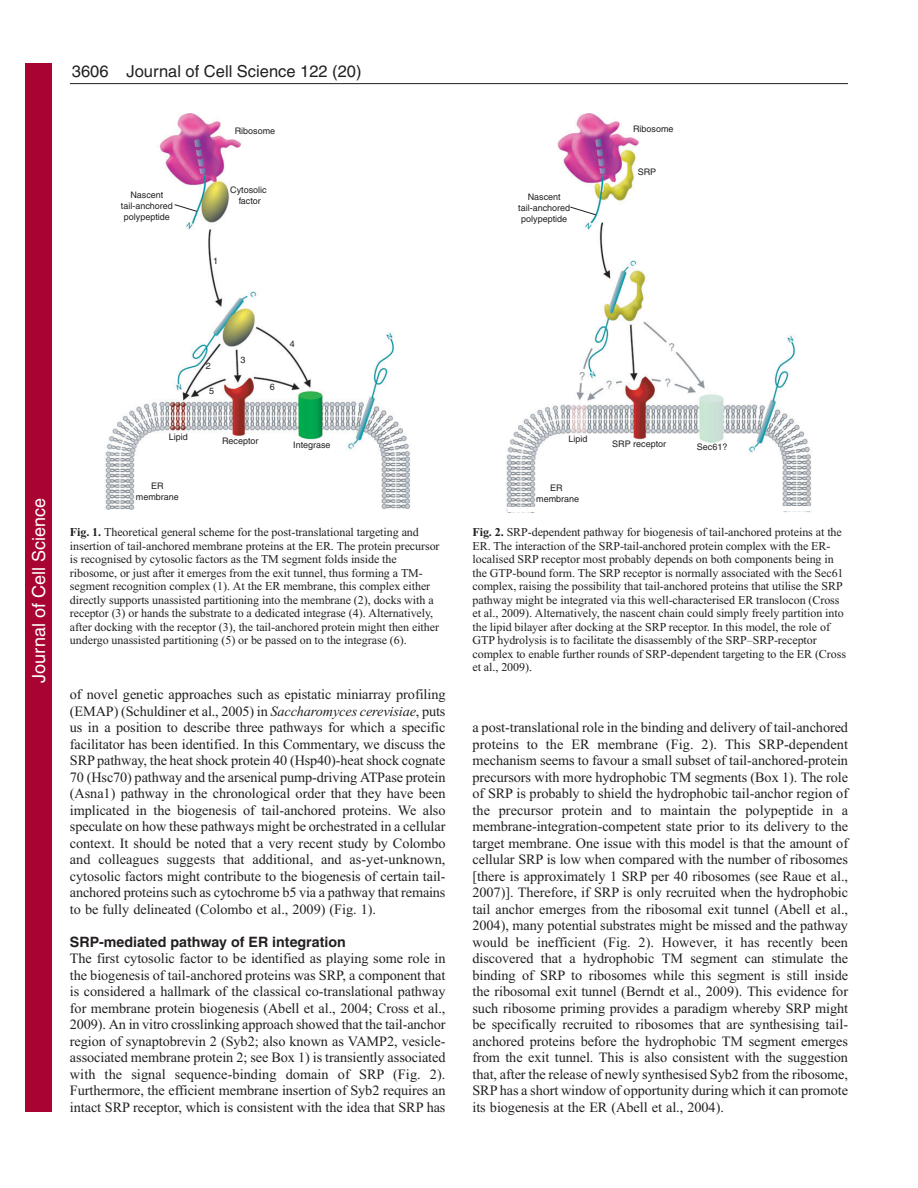
<style>
.page{position:relative;width:918px;height:1188px;background:#fff}
.page>*{position:absolute;margin:0;border:0;box-sizing:border-box;transform-origin:0 0}
.t1{font:18px "Helvetica";color:#fff}
.t2{font:16.5px "Helvetica";color:#231f20}
.t3{font:14.25px/16.5px "Times New Roman";letter-spacing:-.005em;color:#231f20;text-align:justify}
.t4{font:700 14.25px "Helvetica";color:#231f20}
.t5{font:12px/13.5px "Times New Roman";letter-spacing:-.005em;color:#231f20}
.t6{font:9px/10.8px "Helvetica";color:#231f20;text-align:center}
.s1{font-weight:700}
.s2{font-style:italic}
</style>
<div class="page">
<hr style="left:70px;top:83px;width:778px;height:1px;background:#231f20">
<img style="left:104px;top:114px;width:306px;height:395px">
<svg style="left:174px;top:204px;width:24px;height:8px"></svg>
<img style="left:506px;top:114px;width:305px;height:398px">
<svg style="left:570px;top:206px;width:27px;height:10px"></svg>
<div style="left:507px;top:507px;width:30px;height:5px;background:#fff"></div>
<div style="left:782px;top:506px;width:29px;height:5px;background:#fff"></div>
<div style="left:26px;top:64px;width:26px;height:1048px;background:#a90332"></div>
<p class="t2" style="left:72px;top:65px;width:38px">3606</p>
<p class="t2" style="left:127px;top:65px;width:237px">Journal of Cell Science 122 (20)</p>
<p class="t6" style="left:235px;top:127px;width:42px">Ribosome</p>
<p class="t6" style="left:121px;top:190px;width:54px">Nascent tail-anchored polypeptide</p>
<p class="t6" style="left:230px;top:185px;width:38px">Cytosolic factor</p>
<p class="t6" style="left:213px;top:256px;width:7px">1</p>
<p class="t6" style="left:518px;top:192px;width:54px">Nascent tail-anchored polypeptide</p>
<p class="t6" style="left:633px;top:124px;width:42px">Ribosome</p>
<p class="t6" style="left:638px;top:168px;width:20px">SRP</p>
<p class="t1" style="left:28px;top:683px;width:186px;rotate:-90deg">Journal of Cell Science</p>
<p class="t6" style="left:169px;top:432px;width:21px">Lipid</p>
<p class="t6" style="left:136px;top:481px;width:44px">ER membrane</p>
<p class="t6" style="left:206px;top:361px;width:7px">2</p>
<p class="t6" style="left:209px;top:386px;width:7px">5</p>
<p class="t6" style="left:240px;top:355px;width:7px">3</p>
<p class="t6" style="left:270px;top:382px;width:7px">6</p>
<p class="t6" style="left:290px;top:340px;width:7px">4</p>
<p class="t6" style="left:222px;top:437px;width:38px">Receptor</p>
<p class="t6" style="left:293px;top:440px;width:39px">Integrase</p>
<p class="t5" style="left:70px;top:527px;width:371px"><span class="s1">Fig. 1.</span> Theoretical general scheme for the post-translational targeting and insertion of tail-anchored membrane proteins at the ER. The protein precursor is recognised by cytosolic factors as the TM segment folds inside the ribosome, or just after it emerges from the exit tunnel, thus forming a TM&shy;segment recognition complex (1). At the ER membrane, this complex either directly supports unassisted partitioning into the membrane (2), docks with a receptor (3) or hands the substrate to a dedicated integrase (4). Alternatively, after docking with the receptor (3), the tail-anchored protein might then either undergo unassisted partitioning (5) or be passed on to the integrase (6).</p>
<p class="t3" style="left:70px;top:687px;width:377px">of novel genetic approaches such as epistatic miniarray profiling (EMAP) (Schuldiner et al., 2005) in <span class="s2">Saccharomyces cerevisiae</span>, puts us in a position to describe three pathways for which a specific facilitator has been identified. In this Commentary, we discuss the SRP pathway, the heat shock protein 40 (Hsp40)-heat shock cognate 70 (Hsc70) pathway and the arsenical pump-driving ATPase protein (Asna1) pathway in the chronological order that they have been implicated in the biogenesis of tail-anchored proteins. We also speculate on how these pathways might be orchestrated in a cellular context. It should be noted that a very recent study by Colombo and colleagues suggests that additional, and as-yet-unknown, cytosolic factors might contribute to the biogenesis of certain tail&shy;anchored proteins such as cytochrome b5 via a pathway that remains to be fully delineated (Colombo et al., 2009) (Fig. 1).</p>
<p class="t4" style="left:70px;top:936px;width:277px">SRP-mediated pathway of ER integration</p>
<p class="t3" style="left:70px;top:951px;width:377px">The first cytosolic factor to be identified as playing some role in the biogenesis of tail-anchored proteins was SRP, a component that is considered a hallmark of the classical co-translational pathway for membrane protein biogenesis (Abell et al., 2004; Cross et al., 2009). An in vitro crosslinking approach showed that the tail-anchor region of synaptobrevin 2 (Syb2; also known as VAMP2, vesicle&shy;associated membrane protein 2; see Box 1) is transiently associated with the signal sequence-binding domain of SRP (Fig. 2).<br>Furthermore, the efficient membrane insertion of Syb2 requires an intact SRP receptor, which is consistent with the idea that SRP has</p>
<p class="t6" style="left:569px;top:434px;width:21px">Lipid</p>
<p class="t6" style="left:536px;top:483px;width:44px">ER membrane</p>
<p class="t6" style="left:612px;top:440px;width:56px">SRP receptor</p>
<p class="t6" style="left:697px;top:443px;width:32px">Sec61?</p>
<p class="t5" style="left:472px;top:527px;width:375px"><span class="s1">Fig. 2.</span> SRP-dependent pathway for biogenesis of tail-anchored proteins at the ER. The interaction of the SRP-tail-anchored protein complex with the ER&shy;localised SRP receptor most probably depends on both components being in the GTP-bound form. The SRP receptor is normally associated with the Sec61 complex, raising the possibility that tail-anchored proteins that utilise the SRP pathway might be integrated via this well-characterised ER translocon (Cross et al., 2009). Alternatively, the nascent chain could simply freely partition into the lipid bilayer after docking at the SRP receptor. In this model, the role of GTP hydrolysis is to facilitate the disassembly of the SRP–SRP-receptor complex to enable further rounds of SRP-dependent targeting to the ER (Cross et al., 2009).</p>
<p class="t3" style="left:472px;top:720px;width:377px">a post-translational role in the binding and delivery of tail-anchored proteins to the ER membrane (Fig. 2). This SRP-dependent mechanism seems to favour a small subset of tail-anchored-protein precursors with more hydrophobic TM segments (Box 1). The role of SRP is probably to shield the hydrophobic tail-anchor region of the precursor protein and to maintain the polypeptide in a membrane-integration-competent state prior to its delivery to the target membrane. One issue with this model is that the amount of cellular SRP is low when compared with the number of ribosomes [there is approximately 1 SRP per 40 ribosomes (see Raue et al., 2007)]. Therefore, if SRP is only recruited when the hydrophobic tail anchor emerges from the ribosomal exit tunnel (Abell et al., 2004), many potential substrates might be missed and the pathway would be inefficient (Fig. 2). However, it has recently been discovered that a hydrophobic TM segment can stimulate the binding of SRP to ribosomes while this segment is still inside the ribosomal exit tunnel (Berndt et al., 2009). This evidence for such ribosome priming provides a paradigm whereby SRP might be specifically recruited to ribosomes that are synthesising tail&shy;anchored proteins before the hydrophobic TM segment emerges from the exit tunnel. This is also consistent with the suggestion that, after the release of newly synthesised Syb2 from the ribosome, SRP has a short window of opportunity during which it can promote its biogenesis at the ER (Abell et al., 2004).</p>
</div>
